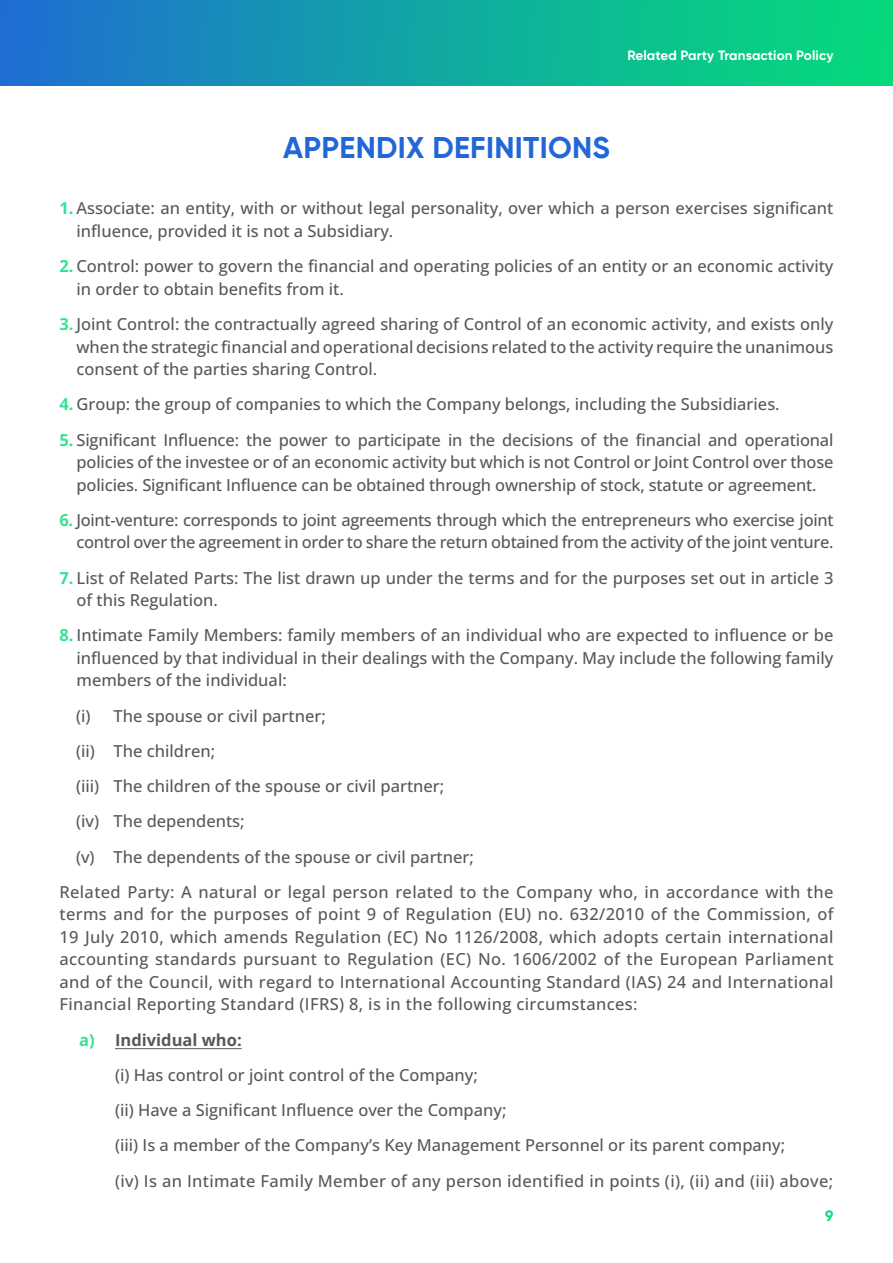
<style>
.page{position:relative;width:893px;height:1263px;background:#fff}
.page>*{position:absolute;margin:0;border:0;box-sizing:border-box;transform-origin:0 0}
.Capitulo{font:700 30px "Gilroy";letter-spacing:.01em;color:#2167d8}
.Texto{font:500 16.5px/22.5px "Open Sans";color:#57585a;text-align:justify}
.texto_indent{font:500 16.5px "Open Sans";color:#57585a}
.Texto-2{font:500 16.5px/22.5px "Open Sans";letter-spacing:-.02em;color:#57585a;text-align:right}
.texto_indent-2{font:500 16.5px "Open Sans";letter-spacing:.02em;color:#57585a}
.t1{font:700 16.5px "Open Sans";color:#57585a}
.t2{font:700 15px "Gilroy";color:#05db79}
.t3{font:700 13.5px "Gilroy";letter-spacing:.01em;color:#fff}
.s1{font-weight:700;color:#37e294}
.s2{color:#37e294}
</style>
<div class="page">
<div style="left:0;top:0;width:893px;height:85px;background:linear-gradient(to right,#1f70d1,#04df76)"></div>
<hr style="left:115px;top:1048px;width:127px;height:1px;background:#57585a">
<p class="t3" style="left:627px;top:46px;width:208px">Related Party Transaction Policy</p>
<p class="Capitulo" style="left:283px;top:129px;width:328px">APPENDIX DEFINITIONS</p>
<p class="Texto" style="left:77px;top:197px;width:758px;text-indent:-17px"><span class="s1">1.</span> Associate: an entity, with or without legal personality, over which a person exercises significant influence, provided it is not a Subsidiary.</p>
<p class="Texto" style="left:77px;top:255px;width:758px;text-indent:-17px"><span class="s1">2.</span> Control: power to govern the financial and operating policies of an entity or an economic activity in order to obtain benefits from it.</p>
<p class="Texto" style="left:77px;top:312px;width:758px;text-indent:-17px"><span class="s1">3.</span> Joint Control: the contractually agreed sharing of Control of an economic activity, and exists only when the strategic financial and operational decisions related to the activity require the unanimous consent of the parties sharing Control.</p>
<p class="Texto" style="left:60px;top:393px;width:722px"><span class="s1">4.</span> Group: the group of companies to which the Company belongs, including the Subsidiaries.</p>
<p class="Texto" style="left:77px;top:428px;width:758px;text-indent:-17px"><span class="s1">5.</span> Significant Influence: the power to participate in the decisions of the financial and operational policies of the investee or of an economic activity but which is not Control or Joint Control over those policies. Significant Influence can be obtained through ownership of stock, statute or agreement.</p>
<p class="Texto-2" style="left:60px;top:508px;width:775px"><span class="s1">6.</span> Joint-venture: corresponds to joint agreements through which the entrepreneurs who exercise joint control over the agreement in order to share the return obtained from the activity of the joint venture.</p>
<p class="Texto" style="left:77px;top:566px;width:758px;text-indent:-17px"><span class="s1">7.</span> List of Related Parts: The list drawn up under the terms and for the purposes set out in article 3 of this Regulation.</p>
<p class="Texto" style="left:77px;top:624px;width:758px;text-indent:-17px"><span class="s1">8.</span> Intimate Family Members: family members of an individual who are expected to influence or be influenced by that individual in their dealings with the Company. May include the following family members of the individual:</p>
<p class="texto_indent" style="left:76px;top:704px;width:251px">(i) The spouse or civil partner;</p>
<p class="texto_indent" style="left:76px;top:739px;width:141px">(ii) The children;</p>
<p class="texto_indent" style="left:76px;top:775px;width:370px">(iii) The children of the spouse or civil partner;</p>
<p class="texto_indent" style="left:76px;top:810px;width:170px">(iv) The dependents;</p>
<p class="texto_indent" style="left:76px;top:845px;width:399px">(v) The dependents of the spouse or civil partner;</p>
<p class="Texto" style="left:60px;top:880px;width:775px">Related Party: A natural or legal person related to the Company who, in accordance with the terms and for the purposes of point 9 of Regulation (EU) no. 632/2010 of the Commission, of 19 July 2010, which amends Regulation (EC) No 1126/2008, which adopts certain international accounting standards pursuant to Regulation (EC) No. 1606/2002 of the European Parliament and of the Council, with regard to International Accounting Standard (IAS) 24 and International Financial Reporting Standard (IFRS) 8, is in the following circumstances:</p>
<p class="t1" style="left:79px;top:1028px;width:164px"><span class="s2">a)</span> Individual who:</p>
<p class="texto_indent" style="left:115px;top:1063px;width:364px">(i) Has control or joint control of the Company;</p>
<p class="texto_indent" style="left:115px;top:1099px;width:393px">(ii) Have a Significant Influence over the Company;</p>
<p class="texto_indent" style="left:115px;top:1134px;width:672px">(iii) Is a member of the Company’s Key Management Personnel or its parent company;</p>
<p class="texto_indent-2" style="left:115px;top:1169px;width:720px">(iv) Is an Intimate Family Member of any person identified in points (i), (ii) and (iii) above;</p>
<p class="t2" style="left:825px;top:1206px;width:10px">9</p>
</div>
